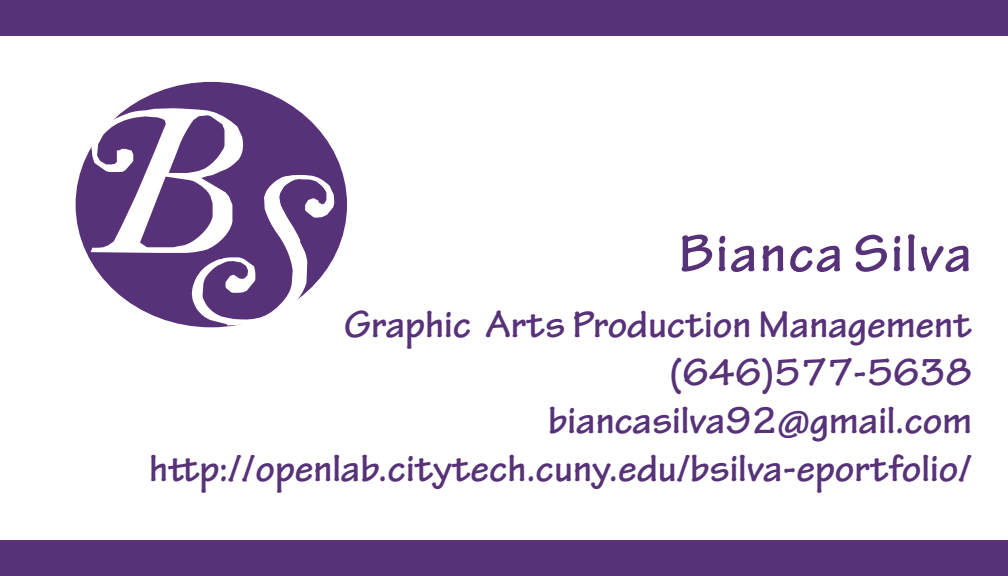
<style>
.page{position:relative;width:1008px;height:576px;background:#fff}
.page>*{position:absolute;margin:0;border:0;box-sizing:border-box;transform-origin:0 0}
.t1{font:157.6px "Caslon Initials";color:#fff;scale:1.05 1}
.t2{font:118px "Caslon Initials";color:#fff;scale:1.05 1}
.t3{font:700 56px "Tekton Pro";letter-spacing:.035em;color:#573278}
.t4{font:700 40px "Tekton Pro";color:#573278}
</style>
<div class="page">
<div style="left:76px;top:82px;width:271px;height:245px;background:#573278;border-radius:50%"></div>
<div style="left:0;top:0;width:1008px;height:36px;background:#573278"></div>
<div style="left:0;top:540px;width:1008px;height:36px;background:#573278"></div>
<p class="t1" style="left:91px;top:52px;width:154px">B</p>
<p class="t2" style="left:192px;top:175px;width:144px">S</p>
<p class="t3" style="left:679px;top:220px;width:295px">Bianca Silva</p>
<p class="t4" style="left:344px;top:301px;width:629px">Graphic Arts Production Management</p>
<p class="t4" style="left:669px;top:349px;width:304px">(646)577-5638</p>
<p class="t4" style="left:548px;top:397px;width:425px">biancasilva92@gmail.com</p>
<p class="t4" style="left:149px;top:445px;width:824px">http://openlab.citytech.cuny.edu/bsilva-eportfolio/</p>
</div>
